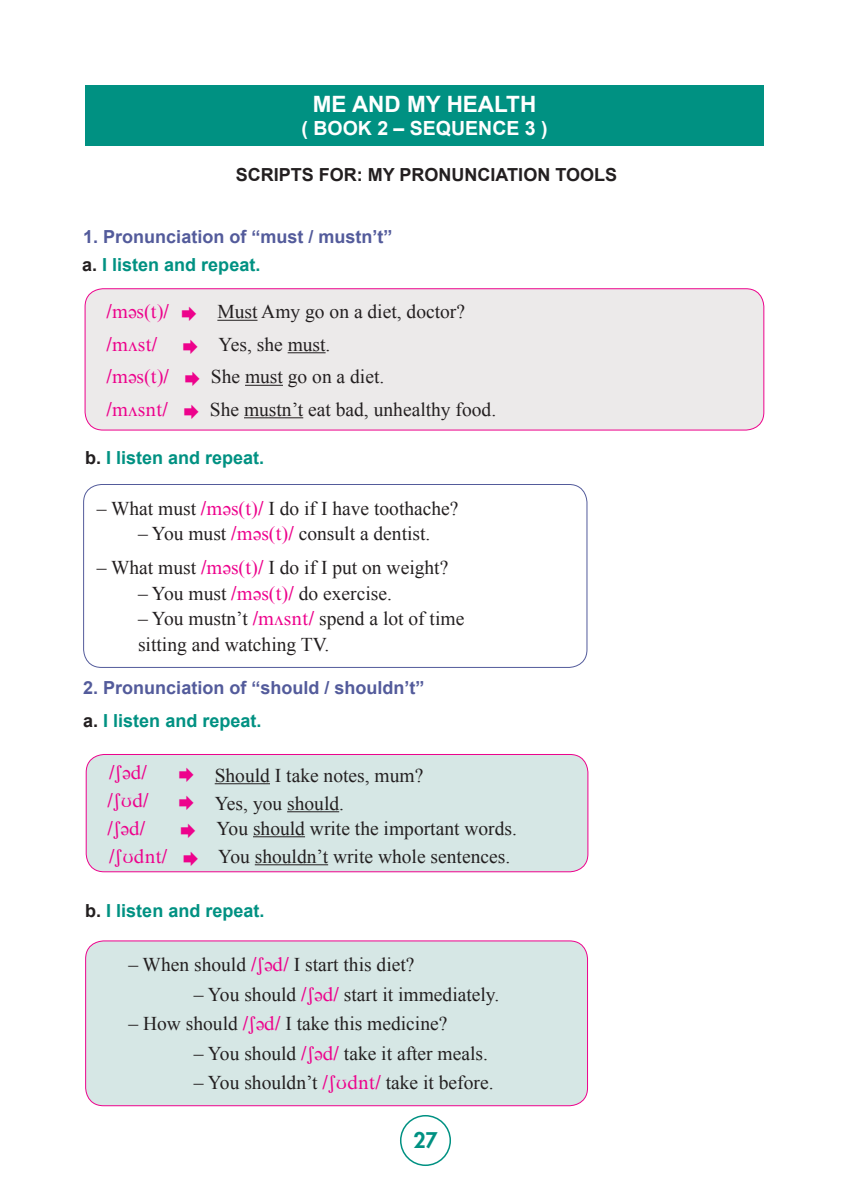
<style>
.page{position:relative;width:851px;height:1191px;background:#fff}
.page>*{position:absolute;margin:0;border:0;box-sizing:border-box;transform-origin:0 0}
.t1{font:700 22.5px "Arial";color:#fff}
.t2{font:800 21px "Futura Std";color:#009182}
.t3{font:19.5px/25.5px "Times New Roman";color:#231f20}
.t4{font:19.5px "Times New Roman Phonetics";color:#ed028c}
.t5{font:700 19.5px "Arial";color:#fff}
.t6{font:700 18px/27.8px "Arial";color:#535b9b}
.t7{font:700 18px "Arial";color:#009182}
.t8{font:700 18px "Arial";color:#231f20}
.s1{color:#231f20}
.s2{color:#009182}
.s3{font-family:"Times New Roman Phonetics";color:#ed028c}
</style>
<div class="page">
<div style="left:400px;top:1115px;width:51px;height:51px;border:2px solid #009182;border-radius:50%"></div>
<div style="left:85px;top:85px;width:678px;height:61px;background:#009182"></div>
<div style="left:85px;top:289px;width:678px;height:141px;background:#eceaea;border-radius:18px"></div>
<hr style="left:217px;top:320px;width:40px;height:1px;background:#231f20">
<hr style="left:287px;top:352px;width:38px;height:1px;background:#231f20">
<hr style="left:245px;top:385px;width:38px;height:1px;background:#231f20">
<hr style="left:244px;top:417px;width:59px;height:1px;background:#231f20">
<div style="left:85px;top:288px;width:678px;height:142px;border:1px solid #ed028c;border-radius:18px"></div>
<div style="left:83px;top:484px;width:504px;height:184px;border:1px solid #535b9b;border-radius:18px"></div>
<div style="left:86px;top:754px;width:501px;height:117px;background:#d6e7e5;border-radius:18px"></div>
<hr style="left:215px;top:783px;width:55px;height:1px;background:#231f20">
<hr style="left:287px;top:811px;width:52px;height:1px;background:#231f20">
<hr style="left:253px;top:836px;width:52px;height:1px;background:#231f20">
<hr style="left:255px;top:864px;width:73px;height:1px;background:#231f20">
<div style="left:86px;top:754px;width:502px;height:118px;border:1px solid #ed028c;border-radius:18px"></div>
<div style="left:86px;top:941px;width:501px;height:164px;background:#d6e7e5;border-radius:18px"></div>
<div style="left:85px;top:940px;width:502px;height:166px;border:1px solid #ed028c;border-radius:18px"></div>
<p class="t1" style="left:313px;top:89px;width:225px">ME AND MY HEALTH</p>
<p class="t5" style="left:301px;top:116px;width:247px">( BOOK 2 – SEQUENCE 3 )</p>
<p class="t8" style="left:236px;top:163px;width:383px">SCRIPTS FOR: MY PRONUNCIATION TOOLS</p>
<p class="t6" style="left:82px;top:224px;width:312px">1. Pronunciation of “must / mustn’t” <span class="s1">a.</span> <span class="s2">I listen and repeat.</span></p>
<p class="t4" style="left:106px;top:301px;width:64px">/m@s(t)/</p>
<p class="t3" style="left:217px;top:298px;width:249px">Must Amy go on a diet, doctor?</p>
<p class="t4" style="left:106px;top:334px;width:52px">/mVst/</p>
<p class="t3" style="left:218px;top:331px;width:113px">Yes, she must.</p>
<p class="t4" style="left:106px;top:366px;width:64px">/m@s(t)/</p>
<p class="t3" style="left:211px;top:363px;width:175px">She must go on a diet.</p>
<p class="t4" style="left:106px;top:399px;width:63px">/mVsnt/</p>
<p class="t3" style="left:210px;top:396px;width:288px">She mustn’t eat bad, unhealthy food.</p>
<p class="t7" style="left:85px;top:446px;width:181px"><span class="s1">b.</span> I listen and repeat.</p>
<p class="t3" style="left:97px;top:495px;width:363px">– What must <span class="s3">/m@s(t)/</span> I do if I have toothache?</p>
<p class="t3" style="left:138px;top:521px;width:294px">– You must <span class="s3">/m@s(t)/</span> consult a dentist.</p>
<p class="t3" style="left:97px;top:555px;width:353px">– What must <span class="s3">/m@s(t)/</span> I do if I put on weight?</p>
<p class="t3" style="left:138px;top:580px;width:255px">– You must <span class="s3">/m@s(t)/</span> do exercise.</p>
<p class="t3" style="left:138px;top:606px;width:328px">– You mustn’t <span class="s3">/mVsnt/</span> spend a lot of time sitting and watching TV.</p>
<p class="t6" style="left:83px;top:672px;width:343px;line-height:32.5px">2. Pronunciation of “should / shouldn’t” <span class="s1">a.</span> <span class="s2">I listen and repeat.</span></p>
<p class="t4" style="left:109px;top:761px;width:39px">/S@d/</p>
<p class="t3" style="left:215px;top:762px;width:210px">Should I take notes, mum?</p>
<p class="t4" style="left:108px;top:789px;width:43px">/SUd/</p>
<p class="t3" style="left:215px;top:790px;width:131px">Yes, you should.</p>
<p class="t4" style="left:108px;top:817px;width:39px">/S@d/</p>
<p class="t3" style="left:216px;top:815px;width:302px">You should write the important words.</p>
<p class="t4" style="left:109px;top:845px;width:60px">/SUdnt/</p>
<p class="t3" style="left:218px;top:843px;width:293px">You shouldn’t write whole sentences.</p>
<p class="t7" style="left:85px;top:898px;width:181px"><span class="s1">b.</span> I listen and repeat.</p>
<p class="t3" style="left:128px;top:951px;width:288px">– When should <span class="s3">/S@d/</span> I start this diet?</p>
<p class="t3" style="left:194px;top:981px;width:307px">– You should <span class="s3">/S@d/</span> start it immediately.</p>
<p class="t3" style="left:128px;top:1010px;width:320px">– How should <span class="s3">/S@d/</span> I take this medicine?</p>
<p class="t3" style="left:194px;top:1040px;width:295px">– You should <span class="s3">/S@d/</span> take it after meals.</p>
<p class="t3" style="left:194px;top:1069px;width:301px">– You shouldn’t <span class="s3">/SUdnt/</span> take it before.</p>
<p class="t2" style="left:413px;top:1127px;width:26px">27</p>
</div>
